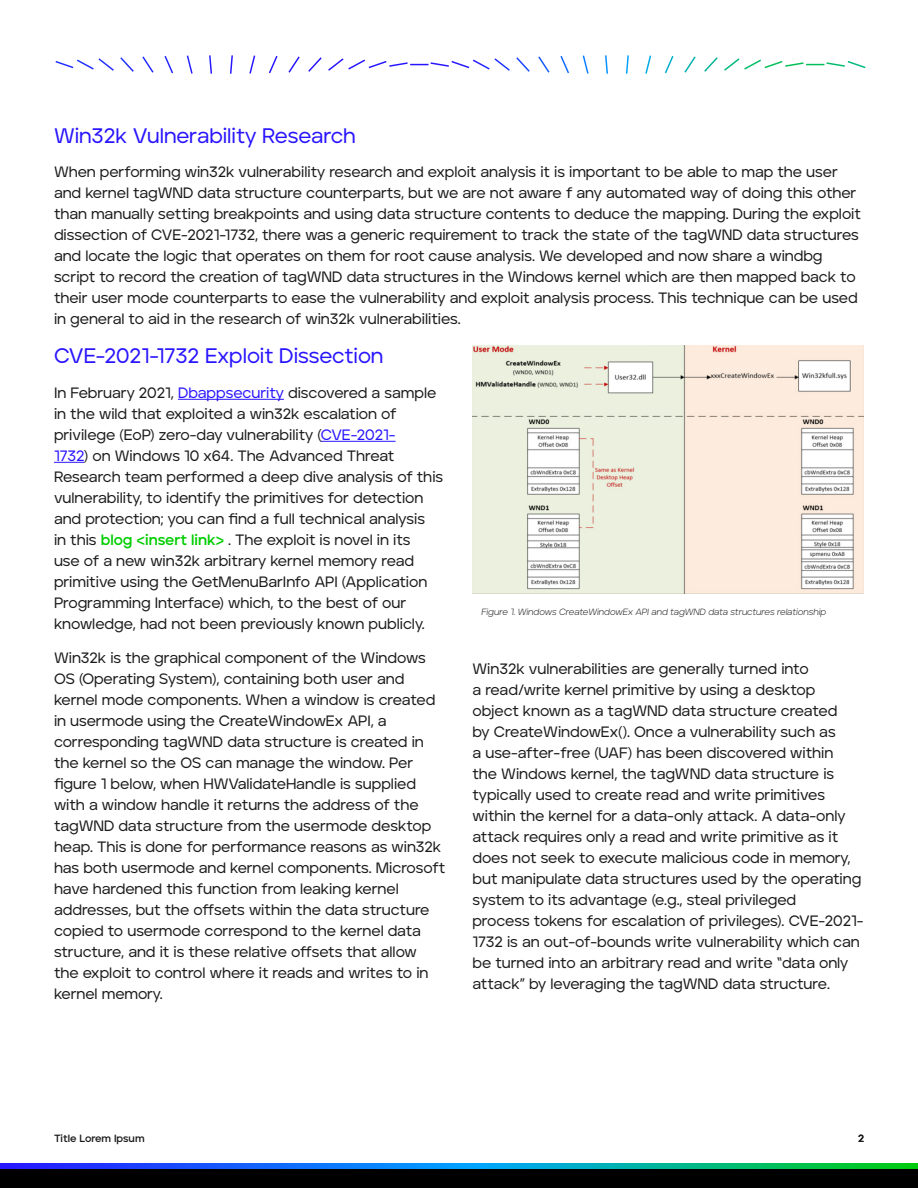
<style>
.page{position:relative;width:918px;height:1188px;background:#fff}
.page>*{position:absolute;margin:0;border:0;box-sizing:border-box;transform-origin:0 0}
.HEADING_2_-_Med_-_14{font:500 21px "Aventa";color:#2814ff}
.BODY_-_Med_-_10_14{font:500 15px/21px "Aventa";letter-spacing:-.005em;color:#1a1a1a}
.BODY__INTRO_-_Med{font:500 15px/21px "Aventa";letter-spacing:-.005em;color:#1a1a1a}
.t1{font:700 10.5px "Aventa";color:#1a1a1a}
.SIDEBAR__BODY_-_Med{font:9px "Aventa Light Itallic";letter-spacing:-.005em;color:#1a1a1a}
.s1{color:#2814ff}
.s2{font-weight:700;color:#00cd00}
</style>
<div class="page">
<svg style="left:0;top:1164px;width:918px;height:5px;background:#0a89c4"></svg>
<div style="left:0;top:1169px;width:918px;height:19px;background:#000"></div>
<svg style="left:56px;top:55px;width:810px;height:19px"></svg>
<hr style="left:178px;top:399px;width:106px;height:1px;background:#2814ff">
<hr style="left:321px;top:441px;width:75px;height:1px;background:#2814ff">
<hr style="left:54px;top:462px;width:30px;height:1px;background:#2814ff">
<img style="left:472px;top:345px;width:392px;height:249px">
<p class="HEADING_2_-_Med_-_14" style="left:54px;top:123px;width:303px">Win32k Vulnerability Research</p>
<p class="BODY__INTRO_-_Med" style="left:54px;top:161px;width:808px">When performing win32k vulnerability research and exploit analysis it is important to be able to map the user and kernel tagWND data structure counterparts, but we are not aware f any automated way of doing this other than manually setting breakpoints and using data structure contents to deduce the mapping. During the exploit dissection of CVE-2021-1732, there was a generic requirement to track the state of the tagWND data structures and locate the logic that operates on them for root cause analysis. We developed and now share a windbg script to record the creation of tagWND data structures in the Windows kernel which are then mapped back to their user mode counterparts to ease the vulnerability and exploit analysis process. This technique can be used in general to aid in the research of win32k vulnerabilities.</p>
<p class="HEADING_2_-_Med_-_14" style="left:54px;top:343px;width:331px">CVE-2021-1732 Exploit Dissection</p>
<p class="BODY_-_Med_-_10_14" style="left:54px;top:382px;width:391px">In February 2021, <span class="s1">Dbappsecurity</span> discovered a sample in the wild that exploited a win32k escalation of privilege (EoP) zero-day vulnerability (<span class="s1">CVE-2021-<br>1732</span>) on Windows 10 x64. The Advanced Threat Research team performed a deep dive analysis of this vulnerability, to identify the primitives for detection and protection; you can find a full technical analysis<br>in this <span class="s2">blog &lt;insert link&gt;</span> . The exploit is novel in its<br>use of a new win32k arbitrary kernel memory read primitive using the GetMenuBarInfo API (Application Programming Interface) which, to the best of our knowledge, had not been previously known publicly.</p>
<p class="BODY_-_Med_-_10_14" style="left:54px;top:647px;width:393px">Win32k is the graphical component of the Windows OS (Operating System), containing both user and kernel mode components. When a window is created in usermode using the CreateWindowEx API, a corresponding tagWND data structure is created in the kernel so the OS can manage the window. Per figure 1 below, when HWValidateHandle is supplied with a window handle it returns the address of the tagWND data structure from the usermode desktop heap. This is done for performance reasons as win32k has both usermode and kernel components. Microsoft have hardened this function from leaking kernel addresses, but the offsets within the data structure copied to usermode correspond to the kernel data structure, and it is these relative offsets that allow the exploit to control where it reads and writes to in kernel memory.</p>
<p class="BODY_-_Med_-_10_14" style="left:472px;top:658px;width:392px">Win32k vulnerabilities are generally turned into<br>a read/write kernel primitive by using a desktop object known as a tagWND data structure created<br>by CreateWindowEx(). Once a vulnerability such as<br>a use-after-free (UAF) has been discovered within<br>the Windows kernel, the tagWND data structure is typically used to create read and write primitives within the kernel for a data-only attack. A data-only attack requires only a read and write primitive as it does not seek to execute malicious code in memory, but manipulate data structures used by the operating system to its advantage (e.g., steal privileged<br>process tokens for escalation of privileges). CVE-2021- 1732 is an out-of-bounds write vulnerability which can be turned into an arbitrary read and write “data only attack” by leveraging the tagWND data structure.</p>
<p class="SIDEBAR__BODY_-_Med" style="left:482px;top:606px;width:346px">Figure 1. Windows CreateWindowEx API and tagWND data structures relationship</p>
<p class="t1" style="left:54px;top:1132px;width:92px">Title Lorem Ipsum</p>
<p class="t1" style="left:858px;top:1132px;width:7px">2</p>
</div>
